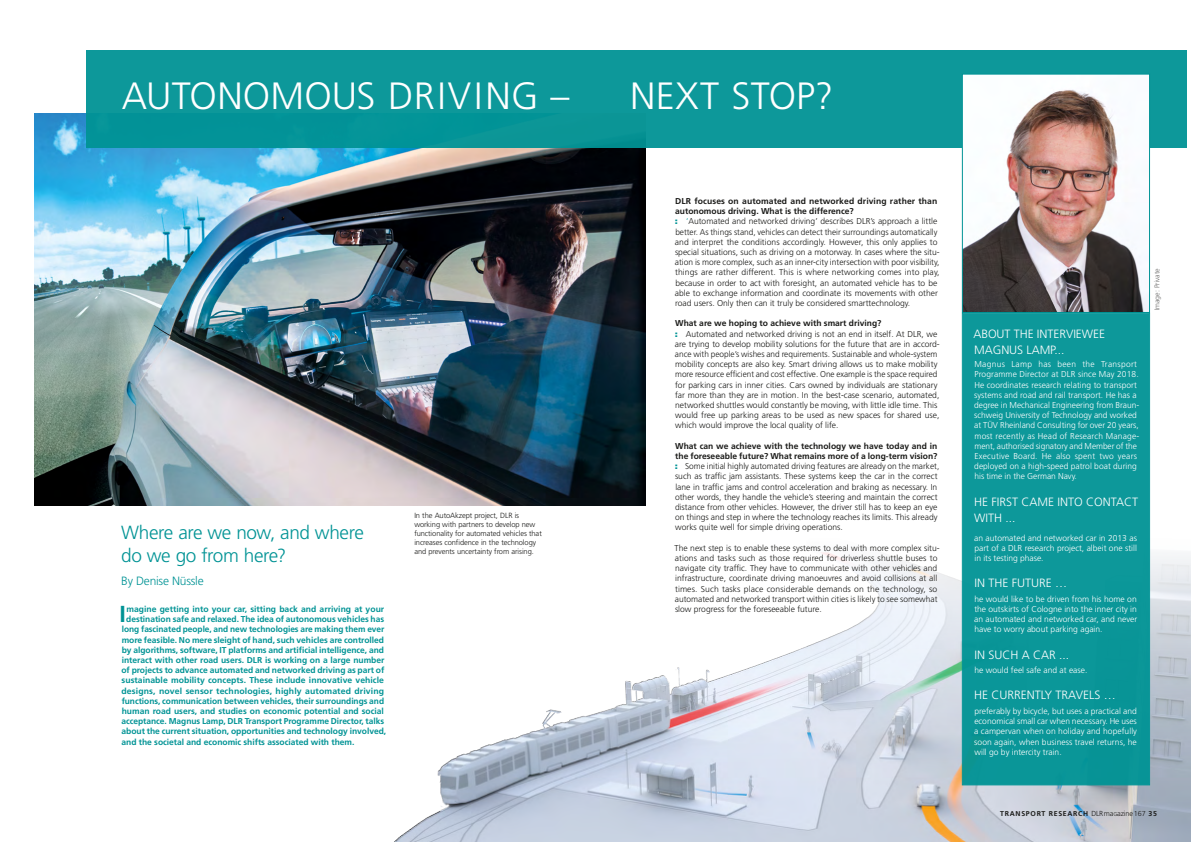
<style>
.page{position:relative;width:1191px;height:842px;background:#fff}
.page>*{position:absolute;margin:0;border:0;box-sizing:border-box;transform-origin:0 0}
.Head_-_40Pt{font:300 38px "Frutiger LT Std";letter-spacing:.005em;color:#fff}
.Intro_Einleser_mit_V{font:700 23.1px "Frutiger LT Std";color:#009395}
.Subline_19_Pt{font:300 19px/23px "Frutiger LT Std";letter-spacing:-.025em;color:#009395}
.Kasten_-_Head{font:300 12px/16px "Frutiger LT Std";color:#fff}
.Subline_Autor{font:300 12px "Frutiger LT Std";letter-spacing:-.015em;color:#009395}
.Interview_Antwort_mi{font:300 8.5px/10.2px "Frutiger LT Std";color:#1a1a18}
.Fließtext__Blocksatz{font:300 8.5px/10.2px "Frutiger LT Std";color:#fff;text-align:justify}
.Intro_Einleser_mit_V-2{font:700 8.5px "Frutiger LT Std";letter-spacing:-.005em;color:#009395}
.Interview_Antwort_mi-2{font:700 8.5px/10.2px "Frutiger LT Std";color:#1a1a18}
.BU_-_7_5Pt{font:300 7.5px/9px "Frutiger LT Std";letter-spacing:-.01em;color:#1a1a18}
.t1{font:700 7px "Frutiger LT Std";letter-spacing:.1em;color:#1a1a18}
.Copyright{font:300 7px "Frutiger LT Std";color:#686867}
.s1{font-weight:900;color:#009395}
.s2{color:#009395}
.s3{font-weight:300;font-size:7.3px}
.s4{font-weight:300;font-size:5.6px}
.s5{font-weight:300;font-size:7.2px}
</style>
<div class="page">
<img style="left:34px;top:114px;width:611px;height:391px">
<img style="left:394px;top:522px;width:797px;height:320px">
<div style="left:86px;top:50px;width:1100px;height:97px;background:#0d989a"></div>
<img style="left:964px;top:76px;width:184px;height:235px">
<div style="left:962px;top:74px;width:188px;height:239px;border:1px solid #009395"></div>
<div style="left:962px;top:313px;width:188px;height:472px;background:#0d989a;border:1px solid #009395"></div>
<p class="Head_-_40Pt" style="left:122px;top:75px;width:449px">AUTONOMOUS DRIVING –</p>
<p class="Head_-_40Pt" style="left:630px;top:75px;width:205px">NEXT STOP?</p>
<p class="Subline_19_Pt" style="left:121px;top:521px;width:244px">Where are we now, and where do we go from here?</p>
<p class="Subline_Autor" style="left:121px;top:574px;width:84px">By Denise Nüssle</p>
<p class="Intro_Einleser_mit_V" style="left:120px;top:601px;width:8px">I</p>
<p class="Intro_Einleser_mit_V-2" style="left:126px;top:604px;width:259px">magine getting into your car, sitting back and arriving at your</p>
<p class="Intro_Einleser_mit_V-2" style="left:126px;top:614px;width:259px">destination safe and relaxed. The idea of autonomous vehicles has</p>
<p class="Intro_Einleser_mit_V-2" style="left:122px;top:624px;width:264px">long fascinated people, and new technologies are making them ever</p>
<p class="Intro_Einleser_mit_V-2" style="left:122px;top:635px;width:264px">more feasible. No mere sleight of hand, such vehicles are controlled</p>
<p class="Intro_Einleser_mit_V-2" style="left:122px;top:645px;width:264px">by algorithms, software, IT platforms and artificial intelligence, and</p>
<p class="Intro_Einleser_mit_V-2" style="left:122px;top:655px;width:264px">interact with other road users. DLR is working on a large number</p>
<p class="Intro_Einleser_mit_V-2" style="left:121px;top:665px;width:264px">of projects to advance automated and networked driving as part of</p>
<p class="Intro_Einleser_mit_V-2" style="left:121px;top:675px;width:264px">sustainable mobility concepts. These include innovative vehicle</p>
<p class="Intro_Einleser_mit_V-2" style="left:121px;top:686px;width:264px">designs, novel sensor technologies, highly automated driving</p>
<p class="Intro_Einleser_mit_V-2" style="left:122px;top:696px;width:264px">functions, communication between vehicles, their surroundings and</p>
<p class="Intro_Einleser_mit_V-2" style="left:122px;top:706px;width:264px">human road users, and studies on economic potential and social</p>
<p class="Intro_Einleser_mit_V-2" style="left:121px;top:716px;width:264px">acceptance. Magnus Lamp, DLR Transport Programme Director, talks</p>
<p class="Intro_Einleser_mit_V-2" style="left:121px;top:726px;width:266px">about the current situation, opportunities and technology involved,</p>
<p class="Intro_Einleser_mit_V-2" style="left:121px;top:737px;width:234px">and the societal and economic shifts associated with them.</p>
<p class="BU_-_7_5Pt" style="left:414px;top:511px;width:129px">In the AutoAkzept project, DLR is working with partners to develop new functionality for automated vehicles that increases confidence in the technology and prevents uncertainty from arising.</p>
<p class="Interview_Antwort_mi-2" style="left:675px;top:196px;width:264px">DLR focuses on automated and networked driving rather than autonomous driving. What is the difference?</p>
<p class="Interview_Antwort_mi" style="left:675px;top:216px;width:266px"><span class="s1">:</span> <span class="s2">‘</span>Automated and networked driving’ describes DLR’s approach a little better. As things stand, vehicles can detect their surroundings automatically and interpret the conditions accordingly. However, this only applies to special situations, such as driving on a motorway. In cases where the situ&shy;ation is more complex, such as an inner-city intersection with poor visibility, things are rather different. This is where networking comes into play, because in order to act with foresight, an automated vehicle has to be able to exchange information and coordinate its movements with other road users. Only then can it truly be considered smarttechnology.</p>
<p class="Interview_Antwort_mi-2" style="left:675px;top:318px;width:208px">What are we hoping to achieve with smart driving?</p>
<p class="Interview_Antwort_mi" style="left:675px;top:329px;width:266px"><span class="s1">:</span> Automated and networked driving is not an end in itself. At DLR, we are trying to develop mobility solutions for the future that are in accord&shy;ance with people’s wishes and requirements. Sustainable and whole-system mobility concepts are also key. Smart driving allows us to make mobility more resource efficient and cost effective. One example is the space required for parking cars in inner cities. Cars owned by individuals are stationary far more than they are in motion. In the best-case scenario, automated, networked shuttles would constantly be moving, with little idle time. This would free up parking areas to be used as new spaces for shared use, which would improve the local quality of life.</p>
<p class="Interview_Antwort_mi-2" style="left:675px;top:441px;width:264px">What can we achieve with the technology we have today and in the foreseeable future? What remains more of a long-term vision?</p>
<p class="Interview_Antwort_mi" style="left:675px;top:461px;width:266px"><span class="s1">:</span> Some initial highly automated driving features are already on the market, such as traffic jam assistants. These systems keep the car in the correct lane in traffic jams and control acceleration and braking as necessary. In other words, they handle the vehicle’s steering and maintain the correct distance from other vehicles. However, the driver still has to keep an eye on things and step in where the technology reaches its limits. This already works quite well for simple driving operations.</p>
<p class="Interview_Antwort_mi" style="left:674px;top:543px;width:267px">The next step is to enable these systems to deal with more complex situ&shy;ations and tasks such as those required for driverless shuttle buses to navigate city traffic. They have to communicate with other vehicles and infrastructure, coordinate driving manoeuvres and avoid collisions at all times. Such tasks place considerable demands on the technology, so automated and networked transport within cities is likely to see somewhat slow progress for the foreseeable future.</p>
<p class="Kasten_-_Head" style="left:973px;top:326px;width:133px">ABOUT THE INTERVIEWEE<br>MAGNUS LAMP...</p>
<p class="Fließtext__Blocksatz" style="left:974px;top:359px;width:166px;text-align:left">Magnus Lamp has been the Transport Programme Director at DLR since May 2018.<br>He coordinates research relating to transport systems and road and rail transport. He has a degree in Mechanical Engineering from Braun&shy;schweig University of Technology and worked at TÜV Rheinland Consulting for over 20 years, most recently as Head of Research Manage&shy;ment, authorised signatory and Member of the Executive Board. He also spent two years deployed on a high-speed patrol boat during his time in the German Navy.</p>
<p class="Kasten_-_Head" style="left:974px;top:494px;width:166px">HE FIRST CAME INTO CONTACT<br>WITH ...</p>
<p class="Fließtext__Blocksatz" style="left:974px;top:533px;width:164px">an automated and networked car in 2013 as part of a DLR research project, albeit one still in its testing phase.</p>
<p class="Kasten_-_Head" style="left:974px;top:575px;width:94px">IN THE FUTURE …</p>
<p class="Fließtext__Blocksatz" style="left:974px;top:594px;width:165px">he would like to be driven from his home on the outskirts of Cologne into the inner city in an automated and networked car, and never have to worry about parking again.</p>
<p class="Kasten_-_Head" style="left:974px;top:647px;width:96px">IN SUCH A CAR ...</p>
<p class="Fließtext__Blocksatz" style="left:974px;top:665px;width:114px">he would feel safe and at ease.</p>
<p class="Kasten_-_Head" style="left:974px;top:687px;width:143px">HE CURRENTLY TRAVELS …</p>
<p class="Fließtext__Blocksatz" style="left:974px;top:706px;width:164px">preferably by bicycle, but uses a practical and economical small car when necessary. He uses a campervan when on holiday and hopefully soon again, when business travel returns, he will go by intercity train.</p>
<p class="Copyright" style="left:1153px;top:310px;width:43px;rotate:-90deg">Image: Private</p>
<p class="t1" style="left:1000px;top:809px;width:158px">TRANSPORT RESEARCH <span class="s3">DLRma</span><span class="s4">G</span><span class="s3">azine</span><span class="s5">167</span> 35</p>
</div>
